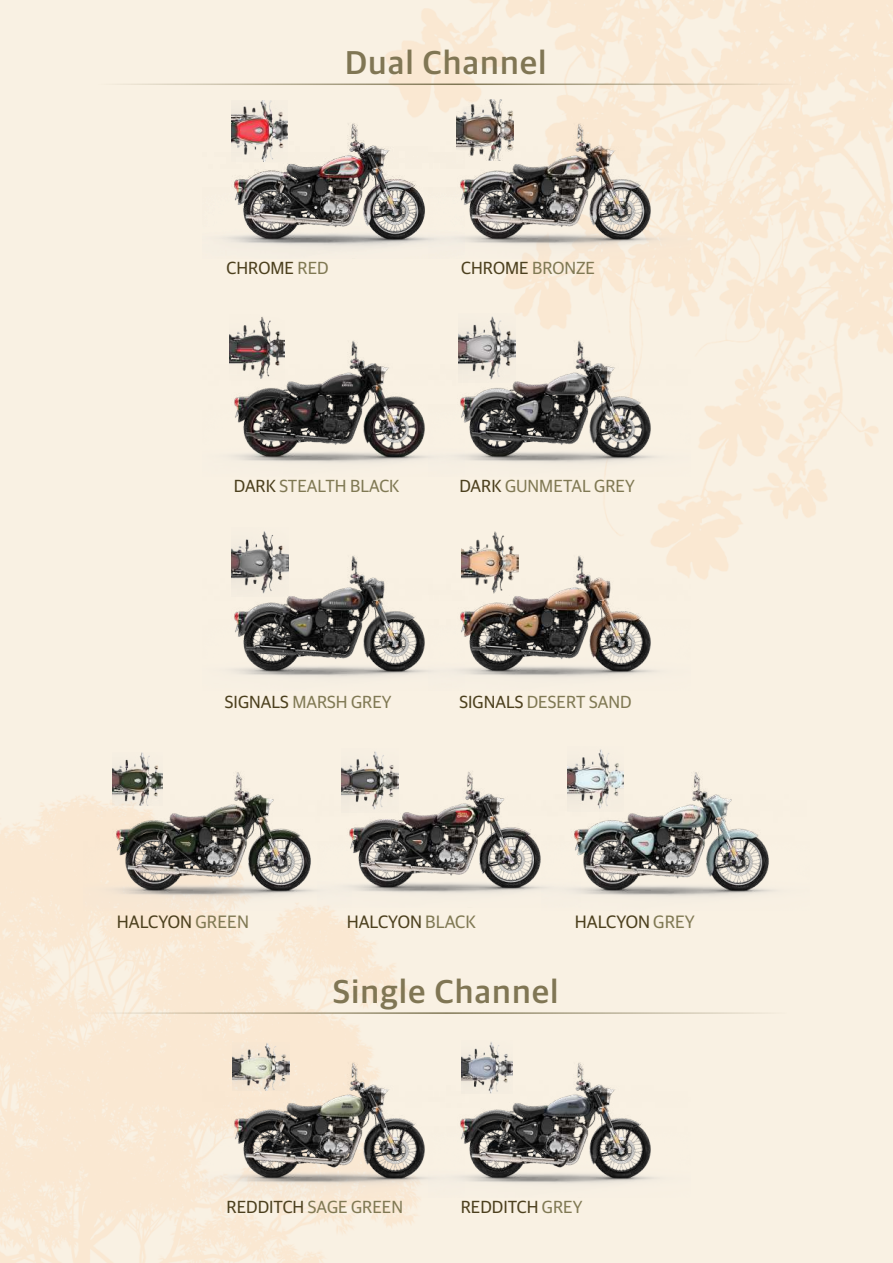
<style>
.page{position:relative;width:893px;height:1263px;background:#fff}
.page>*{position:absolute;margin:0;border:0;box-sizing:border-box;transform-origin:0 0}
.t1{font:500 33px "Guardian Sans";letter-spacing:.05em;color:#807654}
.t2{font:18px "Guardian Sans";color:#4c401e}
.t3{font:17.55px "Guardian Sans";color:#807954}
.t4{font:17.55px "Guardian Sans";color:#4c401e}
.s1{color:#807954}
.s2{color:#4c401e}
</style>
<div class="page">
<img style="left:0;top:0;width:893px;height:1263px">
<hr style="left:95px;top:84px;width:703px;height:1px;background:#fff">
<img style="left:464px;top:111px;width:226px;height:147px">
<img style="left:457px;top:99px;width:57px;height:61px">
<img style="left:203px;top:111px;width:261px;height:147px">
<img style="left:231px;top:100px;width:57px;height:62px">
<img style="left:203px;top:329px;width:226px;height:147px">
<img style="left:229px;top:315px;width:55px;height:66px">
<img style="left:429px;top:329px;width:261px;height:147px">
<img style="left:458px;top:314px;width:57px;height:68px">
<img style="left:464px;top:543px;width:226px;height:148px">
<img style="left:461px;top:528px;width:57px;height:68px">
<img style="left:203px;top:543px;width:261px;height:148px">
<img style="left:231px;top:528px;width:57px;height:68px">
<hr style="left:83px;top:1012px;width:704px;height:2px;background:#fff">
<img style="left:464px;top:1050px;width:226px;height:147px">
<img style="left:461px;top:1040px;width:52px;height:54px">
<img style="left:203px;top:1050px;width:261px;height:147px">
<img style="left:233px;top:1043px;width:57px;height:48px">
<img style="left:352px;top:763px;width:189px;height:144px">
<img style="left:342px;top:749px;width:56px;height:64px">
<img style="left:541px;top:760px;width:268px;height:151px">
<img style="left:567px;top:747px;width:56px;height:64px">
<img style="left:84px;top:760px;width:268px;height:151px">
<img style="left:113px;top:753px;width:50px;height:52px">
<h1 class="t1" style="left:345px;top:39px;width:203px">Dual Channel</h1>
<p class="t4" style="left:227px;top:255px;width:104px">CHROME <span class="s1">RED</span></p>
<p class="t4" style="left:461px;top:255px;width:135px">CHROME <span class="s1">BRONZE</span></p>
<p class="t3" style="left:234px;top:473px;width:167px"><span class="s2">DARK</span> STEALTH BLACK</p>
<p class="t3" style="left:459px;top:473px;width:177px"><span class="s2">DARK</span> GUNMETAL GREY</p>
<p class="t3" style="left:225px;top:689px;width:168px"><span class="s2">SIGNALS</span> MARSH GREY</p>
<p class="t3" style="left:459px;top:689px;width:174px"><span class="s2">SIGNALS</span> DESERT SAND</p>
<p class="t2" style="left:117px;top:909px;width:134px">HALCYON <span class="s1">GREEN</span></p>
<p class="t2" style="left:347px;top:909px;width:131px">HALCYON <span class="s1">BLACK</span></p>
<p class="t2" style="left:575px;top:909px;width:122px">HALCYON <span class="s1">GREY</span></p>
<h1 class="t1" style="left:333px;top:967px;width:227px">Single Channel</h1>
<p class="t3" style="left:227px;top:1194px;width:178px"><span class="s2">REDDITCH</span> SAGE GREEN</p>
<p class="t4" style="left:461px;top:1194px;width:123px">REDDITCH <span class="s1">GREY</span></p>
</div>
